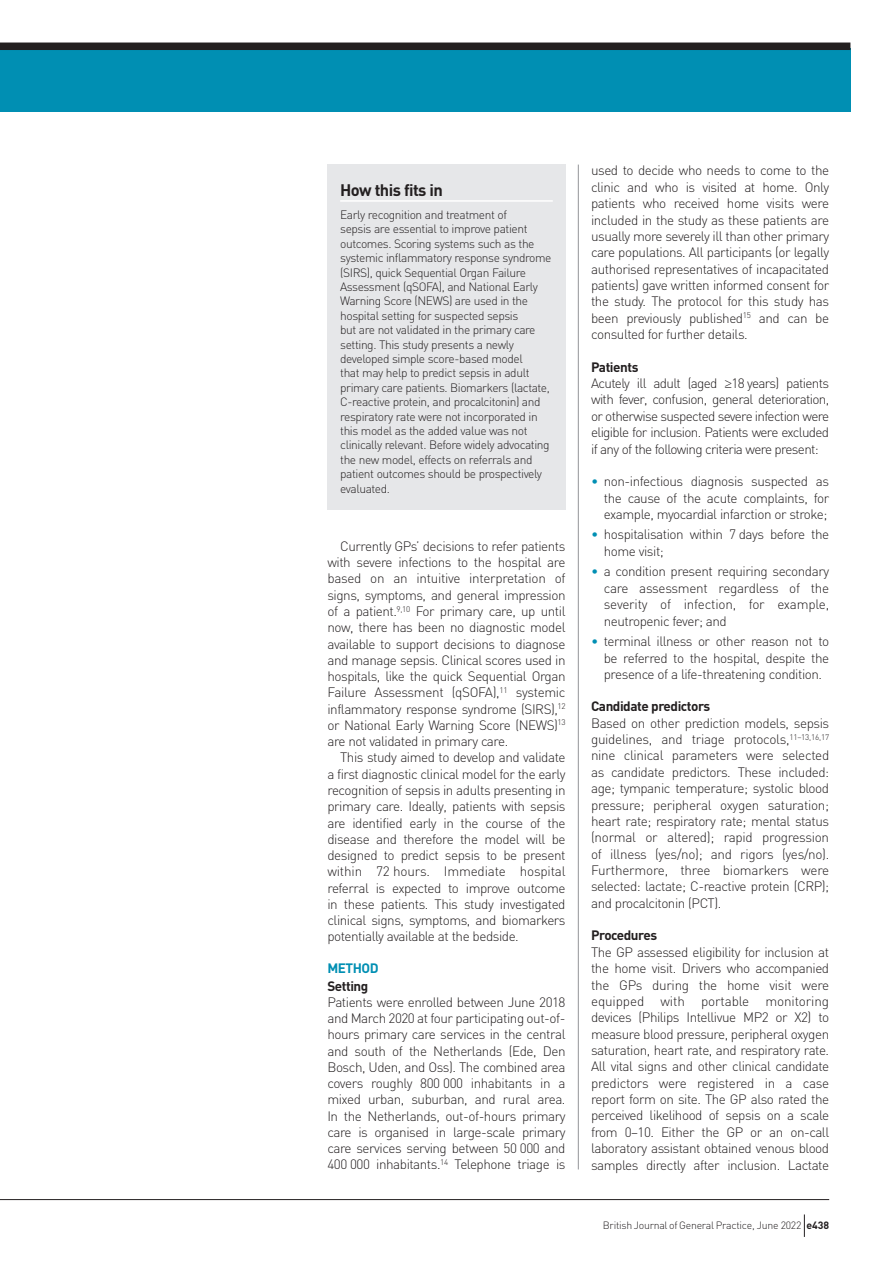
<style>
.page{position:relative;width:893px;height:1263px;background:#fff}
.page>*{position:absolute;margin:0;border:0;box-sizing:border-box;transform-origin:0 0}
.t1{font:700 16.5px "DIN";letter-spacing:-.035em;color:#231f20}
.t2{font:300 13.5px/16.4px "DIN";letter-spacing:-.035em;color:#231f20;text-align:justify}
.t3{font:700 13.5px "DIN";letter-spacing:-.035em;color:#231f20}
.t4{font:700 13.5px "DIN";letter-spacing:-.035em;color:#008fb3}
.t5{font:300 12px/14.4px "DIN";letter-spacing:-.035em;color:#231f20}
.t6{font:300 10.5px "DIN";letter-spacing:-.025em;color:#231f20}
.s1{font-weight:700}
.s2{font-family:"Helvetica"}
.s3{color:#008fb3}
</style>
<div class="page">
<div style="left:0;top:48px;width:850px;height:63px;background:#008fb3"></div>
<div style="left:0;top:43px;width:850px;height:7px;background:#231f20"></div>
<hr style="left:578px;top:165px;width:1px;height:1004px;background:#939598">
<div style="left:327px;top:165px;width:239px;height:345px;background:#e6e7e9"></div>
<hr style="left:340px;top:200px;width:213px;height:2px;background:#fff">
<hr style="left:0;top:1199px;width:829px;height:1px;background:#231f20">
<svg style="left:804px;top:1214px;width:1px;height:23px"></svg>
<p class="t1" style="left:340px;top:179px;width:104px">How this fits in</p>
<p class="t5" style="left:340px;top:207px;width:213px">Early recognition and treatment of<br>sepsis are essential to improve patient outcomes. Scoring systems such as the systemic inflammatory response syndrome (SIRS), quick Sequential Organ Failure Assessment (qSOFA), and National Early Warning Score (NEWS) are used in the hospital setting for suspected sepsis<br>but are not validated in the primary care setting. This study presents a newly developed simple score-based model<br>that may help to predict sepsis in adult primary care patients. Biomarkers (lactate, C-reactive protein, and procalcitonin) and respiratory rate were not incorporated in this model as the added value was not clinically relevant. Before widely advocating the new model, effects on referrals and patient outcomes should be prospectively evaluated.</p>
<p class="t2" style="left:327px;top:538px;width:240px;text-indent:13px">Currently GPs’ decisions to refer patients with severe infections to the hospital are based on an intuitive interpretation of signs, symptoms, and general impression of a patient.<sup>9,10</sup> For primary care, up until now, there has been no diagnostic model available to support decisions to diagnose and manage sepsis. Clinical scores used in hospitals, like the quick Sequential Organ Failure Assessment (qSOFA),<sup>11</sup> systemic inflammatory response syndrome (SIRS),<sup>12 </sup>or National Early Warning Score (NEWS)<sup>13 </sup>are not validated in primary care.</p>
<p class="t2" style="left:327px;top:749px;width:240px;text-indent:13px">This study aimed to develop and validate a first diagnostic clinical model for the early recognition of sepsis in adults presenting in primary care. Ideally, patients with sepsis are identified early in the course of the disease and therefore the model will be designed to predict sepsis to be present within 72 hours. Immediate hospital referral is expected to improve outcome in these patients. This study investigated clinical signs, symptoms, and biomarkers potentially available at the bedside.</p>
<p class="t4" style="left:327px;top:959px;width:53px">METHOD</p>
<p class="t3" style="left:327px;top:977px;width:42px">Setting</p>
<p class="t2" style="left:327px;top:994px;width:240px">Patients were enrolled between June 2018 and March 2020 at four participating out-of&shy;hours primary care services in the central and south of the Netherlands (Ede, Den Bosch, Uden, and Oss). The combined area covers roughly 800 000 inhabitants in a mixed urban, suburban, and rural area.<br>In the Netherlands, out-of-hours primary care is organised in large-scale primary care services serving between 50 000 and 400 000 inhabitants.<sup>14</sup> Telephone triage is</p>
<p class="t2" style="left:591px;top:162px;width:240px">used to decide who needs to come to the clinic and who is visited at home. Only patients who received home visits were included in the study as these patients are usually more severely ill than other primary care populations. All participants (or legally authorised representatives of incapacitated patients) gave written informed consent for the study. The protocol for this study has been previously published<sup>15</sup> and can be consulted for further details.</p>
<p class="t2" style="left:591px;top:359px;width:240px;text-align:left"><span class="s1">Patients<br></span>Acutely ill adult (aged <span class="s2">≥</span>18 years) patients with fever, confusion, general deterioration, or otherwise suspected severe infection were eligible for inclusion. Patients were excluded if any of the following criteria were present:</p>
<p class="t2" style="left:604px;top:473px;width:227px;text-indent:-13px"><span class="s3">•</span> non-infectious diagnosis suspected as the cause of the acute complaints, for example, myocardial infarction or stroke;</p>
<p class="t2" style="left:604px;top:526px;width:227px;text-indent:-13px"><span class="s3">•</span> hospitalisation within 7 days before the home visit;</p>
<p class="t2" style="left:604px;top:563px;width:227px;text-indent:-13px"><span class="s3">•</span> a condition present requiring secondary care assessment regardless of the severity of infection, for example, neutropenic fever; and</p>
<p class="t2" style="left:604px;top:633px;width:227px;text-indent:-13px"><span class="s3">•</span> terminal illness or other reason not to be referred to the hospital, despite the presence of a life-threatening condition.</p>
<p class="t3" style="left:591px;top:698px;width:121px">Candidate predictors</p>
<p class="t2" style="left:591px;top:715px;width:240px">Based on other prediction models, sepsis guidelines, and triage protocols,<sup>11–13,16,17 </sup>nine clinical parameters were selected as candidate predictors. These included: age; tympanic temperature; systolic blood pressure; peripheral oxygen saturation; heart rate; respiratory rate; mental status (normal or altered); rapid progression of illness (yes/no); and rigors (yes/no).<br>Furthermore, three biomarkers were selected: lactate; C-reactive protein (CRP); and procalcitonin (PCT).</p>
<p class="t3" style="left:591px;top:927px;width:68px">Procedures</p>
<p class="t2" style="left:591px;top:944px;width:240px">The GP assessed eligibility for inclusion at the home visit. Drivers who accompanied the GPs during the home visit were equipped with portable monitoring devices (Philips Intellivue MP2 or X2) to measure blood pressure, peripheral oxygen saturation, heart rate, and respiratory rate.<br>All vital signs and other clinical candidate predictors were registered in a case report form on site. The GP also rated the perceived likelihood of sepsis on a scale from 0–10. Either the GP or an on-call laboratory assistant obtained venous blood samples directly after inclusion. Lactate</p>
<p class="t6" style="left:603px;top:1219px;width:228px">British Journal of General Practice, June 2022 <span class="s1">e438</span></p>
</div>
